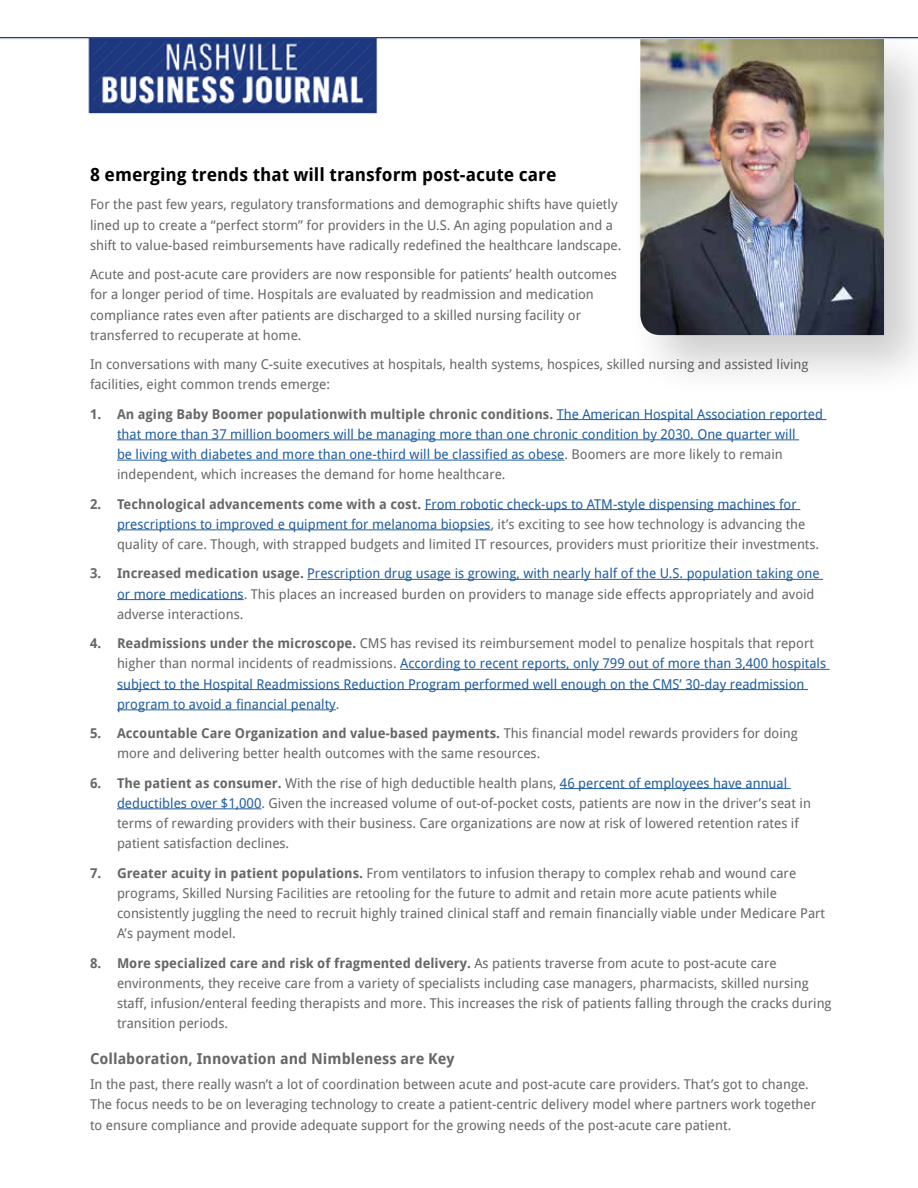
<style>
.page{position:relative;width:918px;height:1188px;background:#fff}
.page>*{position:absolute;margin:0;border:0;box-sizing:border-box;transform-origin:0 0}
.t1{font:700 18px "Droid Sans";color:#000}
.t2{font:700 15px "Droid Sans";color:#666767}
.t3{font:13.5px/20.2px "Droid Sans";color:#666767}
.t4{font:13.5px/20.2px "Droid Sans";color:#215e9e}
.s1{font-weight:700;color:#666767}
.s2{color:#666767}
.s3{font-weight:700}
.s4{color:#215e9e}
</style>
<div class="page">
<hr style="left:557px;top:419px;width:269px;height:1px;background:#215e9e">
<hr style="left:117px;top:440px;width:682px;height:1px;background:#215e9e">
<hr style="left:117px;top:460px;width:447px;height:1px;background:#215e9e">
<hr style="left:425px;top:509px;width:375px;height:1px;background:#215e9e">
<hr style="left:117px;top:530px;width:374px;height:1px;background:#215e9e">
<hr style="left:307px;top:579px;width:516px;height:1px;background:#215e9e">
<hr style="left:117px;top:599px;width:127px;height:1px;background:#215e9e">
<hr style="left:400px;top:669px;width:430px;height:1px;background:#215e9e">
<hr style="left:117px;top:689px;width:691px;height:1px;background:#215e9e">
<hr style="left:117px;top:710px;width:219px;height:1px;background:#215e9e">
<hr style="left:560px;top:788px;width:231px;height:1px;background:#215e9e">
<hr style="left:117px;top:809px;width:144px;height:1px;background:#215e9e">
<img style="left:0;top:37px;width:620px;height:77px">
<div style="left:626px;top:24px;width:292px;height:375px;background:#000;opacity:.2"></div>
<img style="left:640px;top:39px;width:244px;height:296px">
<h1 class="t1" style="left:90px;top:165px;width:468px">8 emerging trends that will transform post-acute care</h1>
<p class="t3" style="left:90px;top:195px;width:533px">For the past few years, regulatory transformations and demographic shifts have quietly lined up to create a “perfect storm” for providers in the U.S. An aging population and a shift to value-based reimbursements have radically redefined the healthcare landscape.</p>
<p class="t3" style="left:90px;top:264px;width:529px">Acute and post-acute care providers are now responsible for patients’ health outcomes for a longer period of time. Hospitals are evaluated by readmission and medication compliance rates even after patients are discharged to a skilled nursing facility or transferred to recuperate at home.</p>
<p class="t3" style="left:90px;top:354px;width:720px">In conversations with many C-suite executives at hospitals, health systems, hospices, skilled nursing and assisted living facilities, eight common trends emerge:</p>
<p class="t4" style="left:117px;top:404px;width:708px;text-indent:-27px"><span class="s1">1. An aging Baby Boomer populationwith multiple chronic conditions.</span> The American Hospital Association reported that more than 37 million boomers will be managing more than one chronic condition by 2030. One quarter will<br>be living with diabetes and more than one-third will be classified as obese<span class="s2">. Boomers are more likely to remain independent, which increases the demand for home healthcare.</span></p>
<p class="t3" style="left:117px;top:494px;width:704px;text-indent:-27px"><span class="s3">2. Technological advancements come with a cost.</span> <span class="s4">From robotic check-ups to ATM-style dispensing machines for prescriptions to improved e quipment for melanoma biopsies</span>, it’s exciting to see how technology is advancing the quality of care. Though, with strapped budgets and limited IT resources, providers must prioritize their investments.</p>
<p class="t3" style="left:117px;top:564px;width:704px;text-indent:-27px"><span class="s3">3. Increased medication usage.</span> <span class="s4">Prescription drug usage is growing, with nearly half of the U.S. population taking one or more medications</span>. This places an increased burden on providers to manage side effects appropriately and avoid adverse interactions.</p>
<p class="t4" style="left:117px;top:633px;width:711px;text-indent:-27px"><span class="s1">4. Readmissions under the microscope.</span> <span class="s2">CMS has revised its reimbursement model to penalize hospitals that report higher than normal incidents of readmissions.</span> According to recent reports, only 799 out of more than 3,400 hospitals subject to the Hospital Readmissions Reduction Program performed well enough on the CMS’ 30-day readmission program to avoid a financial penalty<span class="s2">.</span></p>
<p class="t3" style="left:117px;top:723px;width:682px;text-indent:-27px"><span class="s3">5. Accountable Care Organization and value-based payments.</span> This financial model rewards providers for doing more and delivering better health outcomes with the same resources.</p>
<p class="t3" style="left:117px;top:773px;width:695px;text-indent:-27px"><span class="s3">6. The patient as consumer.</span> With the rise of high deductible health plans, <span class="s4">46 percent of employees have annual deductibles over $1,000</span>. Given the increased volume of out-of-pocket costs, patients are now in the driver’s seat in terms of rewarding providers with their business. Care organizations are now at risk of lowered retention rates if patient satisfaction declines.</p>
<p class="t3" style="left:117px;top:863px;width:710px;text-indent:-27px"><span class="s3">7. Greater acuity in patient populations.</span> From ventilators to infusion therapy to complex rehab and wound care programs, Skilled Nursing Facilities are retooling for the future to admit and retain more acute patients while consistently juggling the need to recruit highly trained clinical staff and remain financially viable under Medicare Part A’s payment model.</p>
<p class="t3" style="left:117px;top:953px;width:716px;text-indent:-27px"><span class="s3">8. More specialized care and risk of fragmented delivery.</span> As patients traverse from acute to post-acute care environments, they receive care from a variety of specialists including case managers, pharmacists, skilled nursing staff, infusion/enteral feeding therapists and more. This increases the risk of patients falling through the cracks during transition periods.</p>
<p class="t2" style="left:90px;top:1050px;width:366px">Collaboration, Innovation and Nimbleness are Key</p>
<p class="t3" style="left:90px;top:1074px;width:728px">In the past, there really wasn’t a lot of coordination between acute and post-acute care providers. That’s got to change.<br>The focus needs to be on leveraging technology to create a patient-centric delivery model where partners work together to ensure compliance and provide adequate support for the growing needs of the post-acute care patient.</p>
</div>
